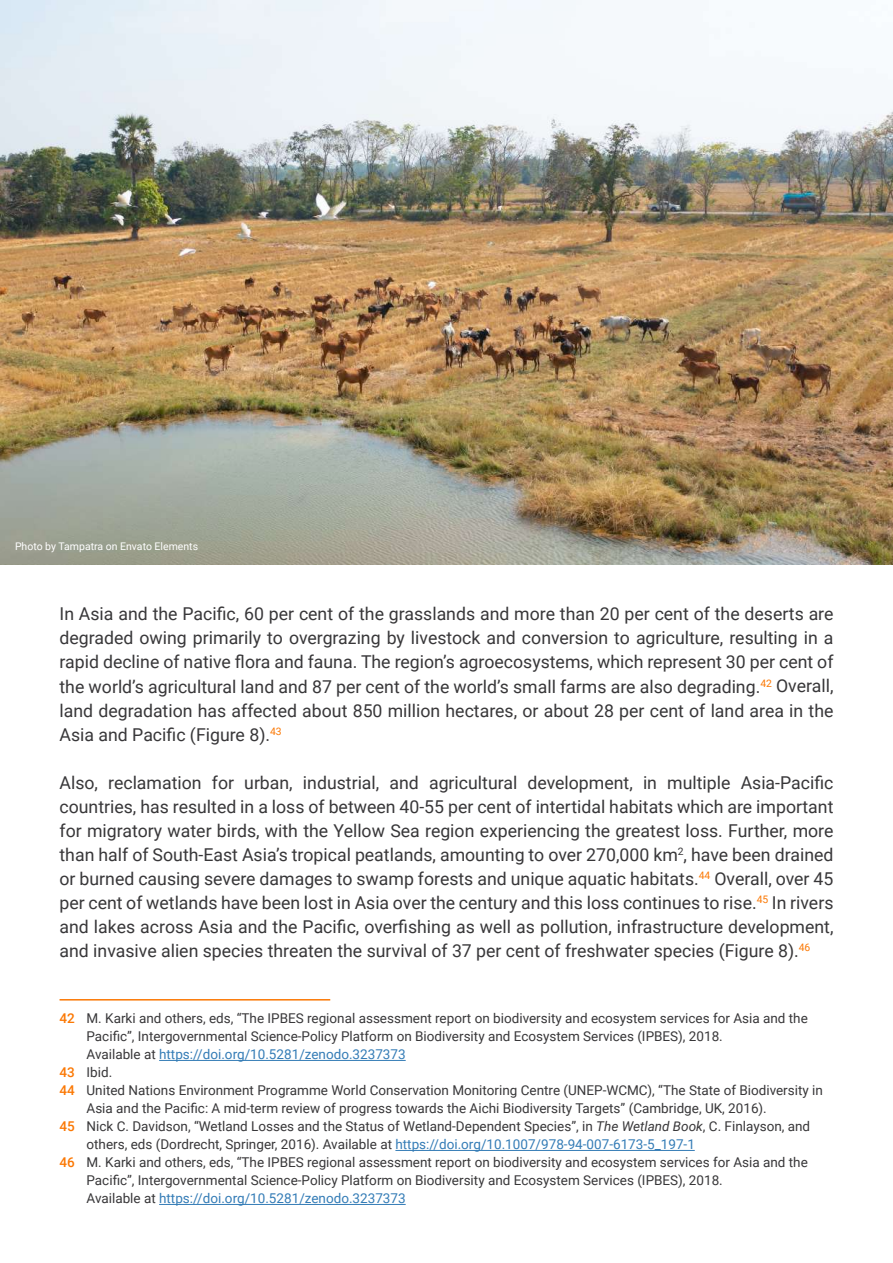
<style>
.page{position:relative;width:893px;height:1263px;background:#fff}
.page>*{position:absolute;margin:0;border:0;box-sizing:border-box;transform-origin:0 0}
.t1{font:17.7px/24px "Roboto";color:#383739;text-align:justify}
.t2{font:13.5px "Roboto";color:#383739}
.t3{font:13.5px "Roboto";color:#347cb6}
.t4{font:10.5px "Roboto";color:#fff}
.s1{font-weight:500;color:#fb7804}
.s2{color:#383739}
.s3{font-style:italic}
.s4{color:#347cb6}
</style>
<div class="page">
<hr style="left:159px;top:1060px;width:247px;height:1px;background:#347cb6">
<hr style="left:395px;top:1150px;width:300px;height:1px;background:#347cb6">
<hr style="left:159px;top:1204px;width:247px;height:1px;background:#347cb6">
<hr style="left:60px;top:999px;width:270px;height:1px;background:#fb7804">
<img style="left:0;top:0;width:893px;height:565px">
<p class="t4" style="left:15px;top:539px;width:185px">Photo by Tampatra on Envato Elements</p>
<p class="t1" style="left:60px;top:601px;width:775px">In Asia and the Pacific, 60 per cent of the grasslands and more than 20 per cent of the deserts are degraded owing primarily to overgrazing by livestock and conversion to agriculture, resulting in a rapid decline of native flora and fauna. The region’s agroecosystems, which represent 30 per cent of the world’s agricultural land and 87 per cent of the world’s small farms are also degrading.<sup>42</sup> Overall, land degradation has affected about 850 million hectares, or about 28 per cent of land area in the Asia and Pacific (Figure 8).<sup>43</sup></p>
<p class="t1" style="left:60px;top:769px;width:775px">Also, reclamation for urban, industrial, and agricultural development, in multiple Asia-Pacific countries, has resulted in a loss of between 40-55 per cent of intertidal habitats which are important for migratory water birds, with the Yellow Sea region experiencing the greatest loss. Further, more than half of South-East Asia’s tropical peatlands, amounting to over 270,000 km<sup>2</sup>, have been drained or burned causing severe damages to swamp forests and unique aquatic habitats.<sup>44</sup> Overall, over 45 per cent of wetlands have been lost in Asia over the century and this loss continues to rise.<sup>45</sup> In rivers and lakes across Asia and the Pacific, overfishing as well as pollution, infrastructure development, and invasive alien species threaten the survival of 37 per cent of freshwater species (Figure 8).<sup>46</sup></p>
<p class="t2" style="left:60px;top:1009px;width:750px"><span class="s1">42</span> M. Karki and others, eds, “The IPBES regional assessment report on biodiversity and ecosystem services for Asia and the</p>
<p class="t2" style="left:87px;top:1027px;width:638px">Pacific”, Intergovernmental Science-Policy Platform on Biodiversity and Ecosystem Services (IPBES), 2018.</p>
<p class="t3" style="left:87px;top:1045px;width:321px"><span class="s2">Available at</span> https://doi.org/10.5281/zenodo.3237373</p>
<p class="t2" style="left:60px;top:1063px;width:54px"><span class="s1">43</span> Ibid.</p>
<p class="t2" style="left:60px;top:1081px;width:765px"><span class="s1">44</span> United Nations Environment Programme World Conservation Monitoring Centre (UNEP-WCMC), “The State of Biodiversity in</p>
<p class="t2" style="left:87px;top:1099px;width:682px">Asia and the Pacific: A mid-term review of progress towards the Aichi Biodiversity Targets” (Cambridge, UK, 2016).</p>
<p class="t2" style="left:60px;top:1117px;width:752px"><span class="s1">45</span> Nick C. Davidson, “Wetland Losses and the Status of Wetland-Dependent Species”, in <span class="s3">The Wetland Book</span>, C. Finlayson, and</p>
<p class="t2" style="left:87px;top:1135px;width:610px">others, eds (Dordrecht, Springer, 2016). Available at <span class="s4">https://doi.org/10.1007/978-94-007-6173-5_197-1</span></p>
<p class="t2" style="left:60px;top:1153px;width:750px"><span class="s1">46</span> M. Karki and others, eds, “The IPBES regional assessment report on biodiversity and ecosystem services for Asia and the</p>
<p class="t2" style="left:87px;top:1171px;width:638px">Pacific”, Intergovernmental Science-Policy Platform on Biodiversity and Ecosystem Services (IPBES), 2018.</p>
<p class="t3" style="left:87px;top:1189px;width:321px"><span class="s2">Available at</span> https://doi.org/10.5281/zenodo.3237373</p>
</div>
